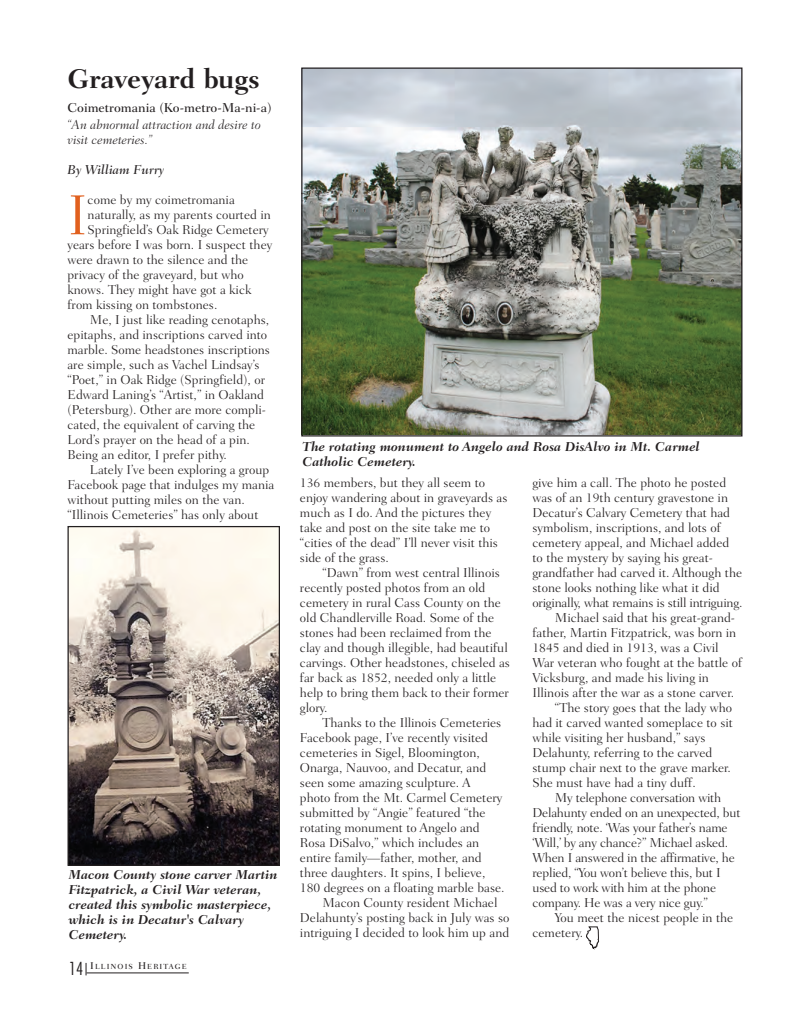
<style>
.page{position:relative;width:810px;height:1035px;background:#fff}
.page>*{position:absolute;margin:0;border:0;box-sizing:border-box;transform-origin:0 0}
.t1{font:300 57.38px "Fairfield LH";color:#e1601e}
.t2{font:700 27.5px "Fairfield LH";color:#231f20}
.t3{font:300 13.12px "Fairfield LH";color:#231f20}
.t4{font:italic 700 13.12px/15px "Fairfield LH";color:#231f20}
.t5{font:italic 300 13.12px/17.5px "Fairfield LH";color:#231f20}
.t6{font:italic 500 13.12px "Fairfield LH";color:#231f20}
.t7{font:500 7.5px "Fairfield LH";letter-spacing:.145em;color:#231f20}
.s1{font-weight:500;font-style:normal}
.s2{font-family:"Futura";font-weight:300;font-stretch:condensed;font-size:17.5px}
.s3{font-size:10px}
</style>
<div class="page">
<img style="left:303px;top:70px;width:437px;height:365px">
<img style="left:70px;top:528px;width:208px;height:336px">
<div style="left:68px;top:526px;width:212px;height:340px;border:1px solid #231f20"></div>
<hr style="left:87px;top:973px;width:102px;height:1px;background:#231f20">
<svg style="left:86px;top:963px;width:1px;height:12px"></svg>
<svg style="left:586px;top:927px;width:13px;height:22px"></svg>
<p class="t2" style="left:68px;top:68px;width:194px">Graveyard bugs</p>
<p class="t5" style="left:68px;top:100px;width:206px"><span class="s1">Coimetromania (Ko-metro-Ma-ni-a) </span>“An abnormal attraction and desire to</p>
<p class="t5" style="left:68px;top:132px;width:86px">visit cemeteries.”</p>
<p class="t6" style="left:68px;top:164px;width:98px">By William Furry</p>
<p class="t1" style="left:68px;top:192px;width:22px">I</p>
<p class="t3" style="left:88px;top:195px;width:149px">come by my coimetromania</p>
<p class="t3" style="left:88px;top:210px;width:185px">naturally, as my parents courted in</p>
<p class="t3" style="left:88px;top:225px;width:183px">Springfield’s Oak Ridge Cemetery</p>
<p class="t3" style="left:67px;top:240px;width:206px">years before I was born. I suspect they</p>
<p class="t3" style="left:67px;top:255px;width:182px">were drawn to the silence and the</p>
<p class="t3" style="left:67px;top:270px;width:178px">privacy of the graveyard, but who</p>
<p class="t3" style="left:67px;top:285px;width:185px">knows. They might have got a kick</p>
<p class="t3" style="left:67px;top:300px;width:151px">from kissing on tombstones.</p>
<p class="t3" style="left:90px;top:315px;width:181px">Me, I just like reading cenotaphs,</p>
<p class="t3" style="left:67px;top:330px;width:201px">epitaphs, and inscriptions carved into</p>
<p class="t3" style="left:67px;top:345px;width:204px">marble. Some headstones inscriptions</p>
<p class="t3" style="left:67px;top:360px;width:194px">are simple, such as Vachel Lindsay’s</p>
<p class="t3" style="left:67px;top:375px;width:199px">“Poet,” in Oak Ridge (Springfield), or</p>
<p class="t3" style="left:67px;top:390px;width:198px">Edward Laning’s “Artist,” in Oakland</p>
<p class="t3" style="left:67px;top:405px;width:200px">(Petersburg). Other are more compli-</p>
<p class="t3" style="left:67px;top:420px;width:189px">cated, the equivalent of carving the</p>
<p class="t3" style="left:67px;top:435px;width:184px">Lord’s prayer on the head of a pin.</p>
<p class="t3" style="left:67px;top:450px;width:161px">Being an editor, I prefer pithy.</p>
<p class="t3" style="left:90px;top:465px;width:181px">Lately I’ve been exploring a group</p>
<p class="t3" style="left:67px;top:480px;width:208px">Facebook page that indulges my mania</p>
<p class="t3" style="left:67px;top:495px;width:179px">without putting miles on the van.</p>
<p class="t3" style="left:67px;top:510px;width:192px">“Illinois Cemeteries” has only about</p>
<p class="t4" style="left:69px;top:869px;width:210px">Macon County stone carver Martin<br>Fitzpatrick, a Civil War veteran, created this symbolic masterpiece, which is in Decatur's Calvary<br>Cemetery.</p>
<p class="t7" style="left:69px;top:963px;width:120px"><span class="s2">14</span> <span class="s3">I</span>LLINOIS <span class="s3">H</span>ERITAGE</p>
<p class="t4" style="left:302px;top:441px;width:399px">The rotating monument to Angelo and Rosa DisAlvo in Mt. Carmel<br>Catholic Cemetery.</p>
<p class="t3" style="left:300px;top:478px;width:187px">136 members, but they all seem to</p>
<p class="t3" style="left:300px;top:493px;width:209px">enjoy wandering about in graveyards as</p>
<p class="t3" style="left:300px;top:508px;width:193px">much as I do. And the pictures they</p>
<p class="t3" style="left:300px;top:523px;width:192px">take and post on the site take me to</p>
<p class="t3" style="left:300px;top:538px;width:200px">“cities of the dead” I’ll never visit this</p>
<p class="t3" style="left:300px;top:553px;width:90px">side of the grass.</p>
<p class="t3" style="left:322px;top:568px;width:179px">“Dawn” from west central Illinois</p>
<p class="t3" style="left:300px;top:583px;width:187px">recently posted photos from an old</p>
<p class="t3" style="left:300px;top:598px;width:202px">cemetery in rural Cass County on the</p>
<p class="t3" style="left:300px;top:613px;width:196px">old Chandlerville Road. Some of the</p>
<p class="t3" style="left:300px;top:628px;width:193px">stones had been reclaimed from the</p>
<p class="t3" style="left:300px;top:643px;width:209px">clay and though illegible, had beautiful</p>
<p class="t3" style="left:300px;top:658px;width:211px">carvings. Other headstones, chiseled as</p>
<p class="t3" style="left:300px;top:673px;width:198px">far back as 1852, needed only a little</p>
<p class="t3" style="left:300px;top:688px;width:210px">help to bring them back to their former</p>
<p class="t3" style="left:300px;top:703px;width:29px">glory.</p>
<p class="t3" style="left:322px;top:718px;width:180px">Thanks to the Illinois Cemeteries</p>
<p class="t3" style="left:300px;top:733px;width:190px">Facebook page, I’ve recently visited</p>
<p class="t3" style="left:300px;top:748px;width:181px">cemeteries in Sigel, Bloomington,</p>
<p class="t3" style="left:300px;top:763px;width:188px">Onarga, Nauvoo, and Decatur, and</p>
<p class="t3" style="left:300px;top:778px;width:172px">seen some amazing sculpture. A</p>
<p class="t3" style="left:300px;top:793px;width:204px">photo from the Mt. Carmel Cemetery</p>
<p class="t3" style="left:300px;top:808px;width:187px">submitted by “Angie” featured “the</p>
<p class="t3" style="left:300px;top:823px;width:181px">rotating monument to Angelo and</p>
<p class="t3" style="left:300px;top:838px;width:181px">Rosa DiSalvo,” which includes an</p>
<p class="t3" style="left:300px;top:853px;width:183px">entire family—father, mother, and</p>
<p class="t3" style="left:300px;top:868px;width:187px">three daughters. It spins, I believe,</p>
<p class="t3" style="left:300px;top:883px;width:206px">180 degrees on a floating marble base.</p>
<p class="t3" style="left:322px;top:898px;width:176px">Macon County resident Michael</p>
<p class="t3" style="left:300px;top:913px;width:211px">Delahunty’s posting back in July was so</p>
<p class="t3" style="left:300px;top:928px;width:211px">intriguing I decided to look him up and</p>
<p class="t3" style="left:532px;top:478px;width:195px">give him a call. The photo he posted</p>
<p class="t3" style="left:532px;top:493px;width:197px">was of an 19th century gravestone in</p>
<p class="t3" style="left:532px;top:508px;width:199px">Decatur’s Calvary Cemetery that had</p>
<p class="t3" style="left:532px;top:523px;width:190px">symbolism, inscriptions, and lots of</p>
<p class="t3" style="left:532px;top:538px;width:198px">cemetery appeal, and Michael added</p>
<p class="t3" style="left:532px;top:553px;width:182px">to the mystery by saying his great-</p>
<p class="t3" style="left:532px;top:568px;width:211px">grandfather had carved it. Although the</p>
<p class="t3" style="left:532px;top:583px;width:189px">stone looks nothing like what it did</p>
<p class="t3" style="left:532px;top:598px;width:211px">originally, what remains is still intriguing.</p>
<p class="t3" style="left:555px;top:613px;width:182px">Michael said that his great-grand-</p>
<p class="t3" style="left:532px;top:628px;width:205px">father, Martin Fitzpatrick, was born in</p>
<p class="t3" style="left:532px;top:643px;width:188px">1845 and died in 1913, was a Civil</p>
<p class="t3" style="left:532px;top:658px;width:211px">War veteran who fought at the battle of</p>
<p class="t3" style="left:532px;top:673px;width:178px">Vicksburg, and made his living in</p>
<p class="t3" style="left:532px;top:688px;width:203px">Illinois after the war as a stone carver.</p>
<p class="t3" style="left:555px;top:703px;width:179px">“The story goes that the lady who</p>
<p class="t3" style="left:532px;top:718px;width:202px">had it carved wanted someplace to sit</p>
<p class="t3" style="left:532px;top:733px;width:175px">while visiting her husband,” says</p>
<p class="t3" style="left:532px;top:748px;width:181px">Delahunty, referring to the carved</p>
<p class="t3" style="left:532px;top:763px;width:200px">stump chair next to the grave marker.</p>
<p class="t3" style="left:532px;top:778px;width:165px">She must have had a tiny duff.</p>
<p class="t3" style="left:555px;top:793px;width:168px">My telephone conversation with</p>
<p class="t3" style="left:532px;top:808px;width:210px">Delahunty ended on an unexpected, but</p>
<p class="t3" style="left:532px;top:823px;width:197px">friendly, note. ‘Was your father’s name</p>
<p class="t3" style="left:532px;top:838px;width:197px">‘Will,’ by any chance?” Michael asked.</p>
<p class="t3" style="left:532px;top:853px;width:204px">When I answered in the affirmative, he</p>
<p class="t3" style="left:532px;top:868px;width:190px">replied, “You won’t believe this, but I</p>
<p class="t3" style="left:532px;top:883px;width:185px">used to work with him at the phone</p>
<p class="t3" style="left:532px;top:898px;width:177px">company. He was a very nice guy.”</p>
<p class="t3" style="left:555px;top:913px;width:180px">You meet the nicest people in the</p>
<p class="t3" style="left:532px;top:928px;width:52px">cemetery.</p>
</div>
